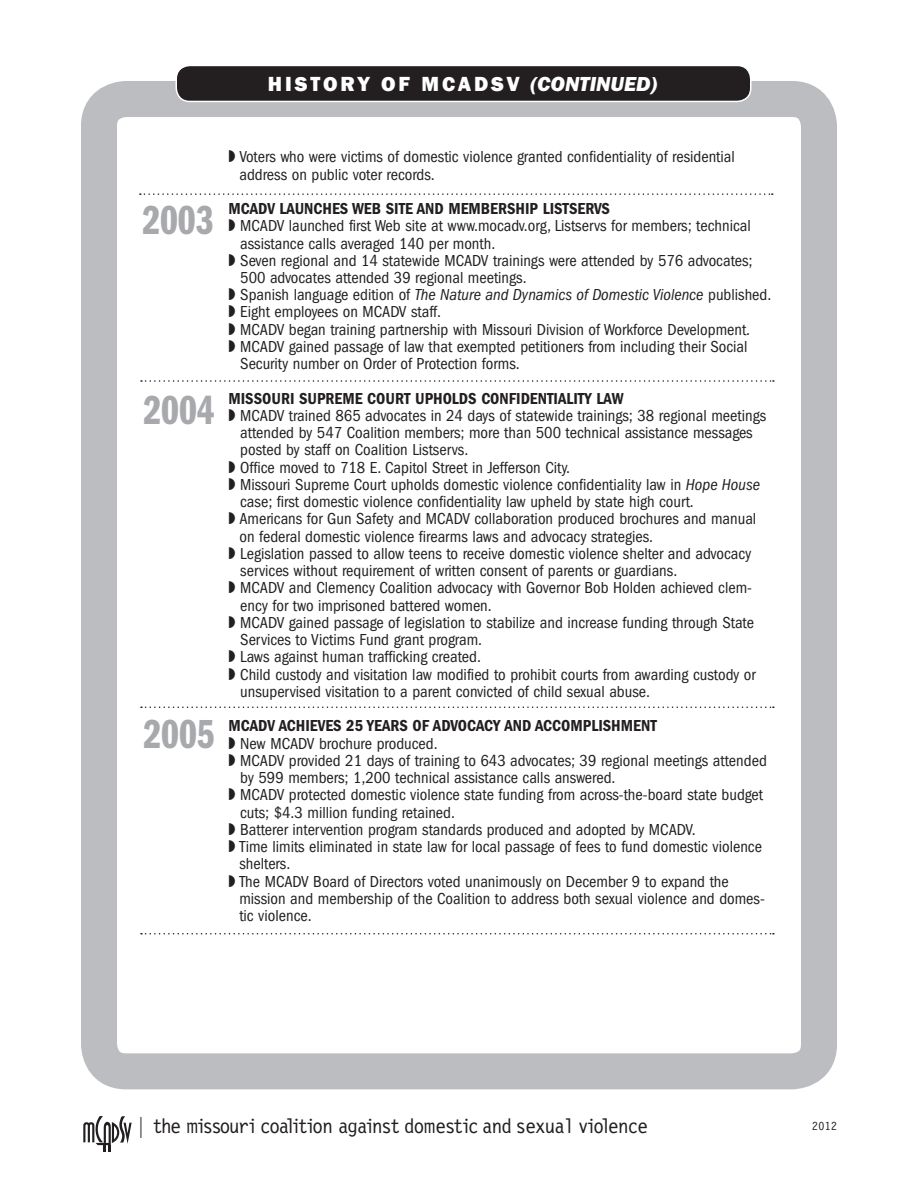
<style>
.page{position:relative;width:918px;height:1188px;background:#fff}
.page>*{position:absolute;margin:0;border:0;box-sizing:border-box;transform-origin:0 0}
.t1{font:42px "Franklin Gothic Demi Cmpr";color:#a8a9ad}
.t2{font:21px "Letter Gothic 12 Pitch BT";letter-spacing:-.065em;color:#231f20;scale:.75 1}
.t3{font:800 21px "Franklin Gothic";letter-spacing:.135em;color:#fff}
.t4{font:condensed 16.5px/17.2px "Franklin Gothic";color:#231f20}
.t5{font:600 condensed 16.5px "Franklin Gothic";color:#231f20}
.t6{font:12px "Letter Gothic 12 Pitch BT";color:#231f20}
.s1{font-style:italic}
</style>
<div class="page">
<svg style="left:83px;top:1116px;width:49px;height:36px"></svg>
<div style="left:81px;top:81px;width:756px;height:1008px;border:36px solid #bcbdc0;border-radius:27px"></div>
<div style="left:176px;top:65px;width:575px;height:36px;background:#231f20;border-radius:14px"></div>
<div style="left:176px;top:65px;width:576px;height:37px;border:2px solid #fff;border-radius:14px"></div>
<svg style="left:141px;top:933px;width:633px;height:1px"></svg>
<svg style="left:141px;top:380px;width:633px;height:2px"></svg>
<svg style="left:140px;top:193px;width:633px;height:2px"></svg>
<svg style="left:141px;top:706px;width:633px;height:2px"></svg>
<p class="t3" style="left:268px;top:70px;width:391px">HISTORY OF MCADSV <span class="s1">(CONTINUED)</span></p>
<h1 class="t1" style="left:142px;top:197px;width:73px">2003</h1>
<h1 class="t1" style="left:143px;top:387px;width:73px">2004</h1>
<h1 class="t1" style="left:143px;top:711px;width:73px">2005</h1>
<p class="t4" style="left:239px;top:148px;width:497px">Voters who were victims of domestic violence granted confidentiality of residential address on public voter records.</p>
<p class="t5" style="left:228px;top:199px;width:383px">MCADV LAUNCHES WEB SITE AND MEMBERSHIP LISTSERVS</p>
<p class="t4" style="left:240px;top:217px;width:533px">MCADV launched first Web site at www.mocadv.org, Listservs for members; technical assistance calls averaged 140 per month.<br>Seven regional and 14 statewide MCADV trainings were attended by 576 advocates; 500 advocates attended 39 regional meetings.<br>Spanish language edition of <span class="s1">The Nature and Dynamics of Domestic Violence</span> published.<br>Eight employees on MCADV staff.<br>MCADV began training partnership with Missouri Division of Workforce Development.<br>MCADV gained passage of law that exempted petitioners from including their Social Security number on Order of Protection forms.</p>
<p class="t5" style="left:228px;top:389px;width:397px">MISSOURI SUPREME COURT UPHOLDS CONFIDENTIALITY LAW</p>
<p class="t4" style="left:239px;top:407px;width:528px">MCADV trained 865 advocates in 24 days of statewide trainings; 38 regional meetings attended by 547 Coalition members; more than 500 technical assistance messages posted by staff on Coalition Listservs.<br>Office moved to 718 E. Capitol Street in Jefferson City.<br>Missouri Supreme Court upholds domestic violence confidentiality law in <span class="s1">Hope House </span>case; first domestic violence confidentiality law upheld by state high court.<br>Americans for Gun Safety and MCADV collaboration produced brochures and manual on federal domestic violence firearms laws and advocacy strategies.<br>Legislation passed to allow teens to receive domestic violence shelter and advocacy services without requirement of written consent of parents or guardians.<br>MCADV and Clemency Coalition advocacy with Governor Bob Holden achieved clem&shy;ency for two imprisoned battered women.<br>MCADV gained passage of legislation to stabilize and increase funding through State Services to Victims Fund grant program.<br>Laws against human trafficking created.<br>Child custody and visitation law modified to prohibit courts from awarding custody or unsupervised visitation to a parent convicted of child sexual abuse.</p>
<p class="t5" style="left:228px;top:716px;width:430px">MCADV ACHIEVES 25 YEARS OF ADVOCACY AND ACCOMPLISHMENT</p>
<p class="t4" style="left:239px;top:735px;width:529px">New MCADV brochure produced.<br>MCADV provided 21 days of training to 643 advocates; 39 regional meetings attended by 599 members; 1,200 technical assistance calls answered.<br>MCADV protected domestic violence state funding from across-the-board state budget cuts; $4.3 million funding retained.<br>Batterer intervention program standards produced and adopted by MCADV.<br>Time limits eliminated in state law for local passage of fees to fund domestic violence shelters.<br>The MCADV Board of Directors voted unanimously on December 9 to expand the mission and membership of the Coalition to address both sexual violence and domes&shy;tic violence.</p>
<p class="t2" style="left:137px;top:1114px;width:683px">| the missouri coalition against domestic and sexual violence</p>
<p class="t6" style="left:812px;top:1119px;width:26px">2012</p>
</div>
